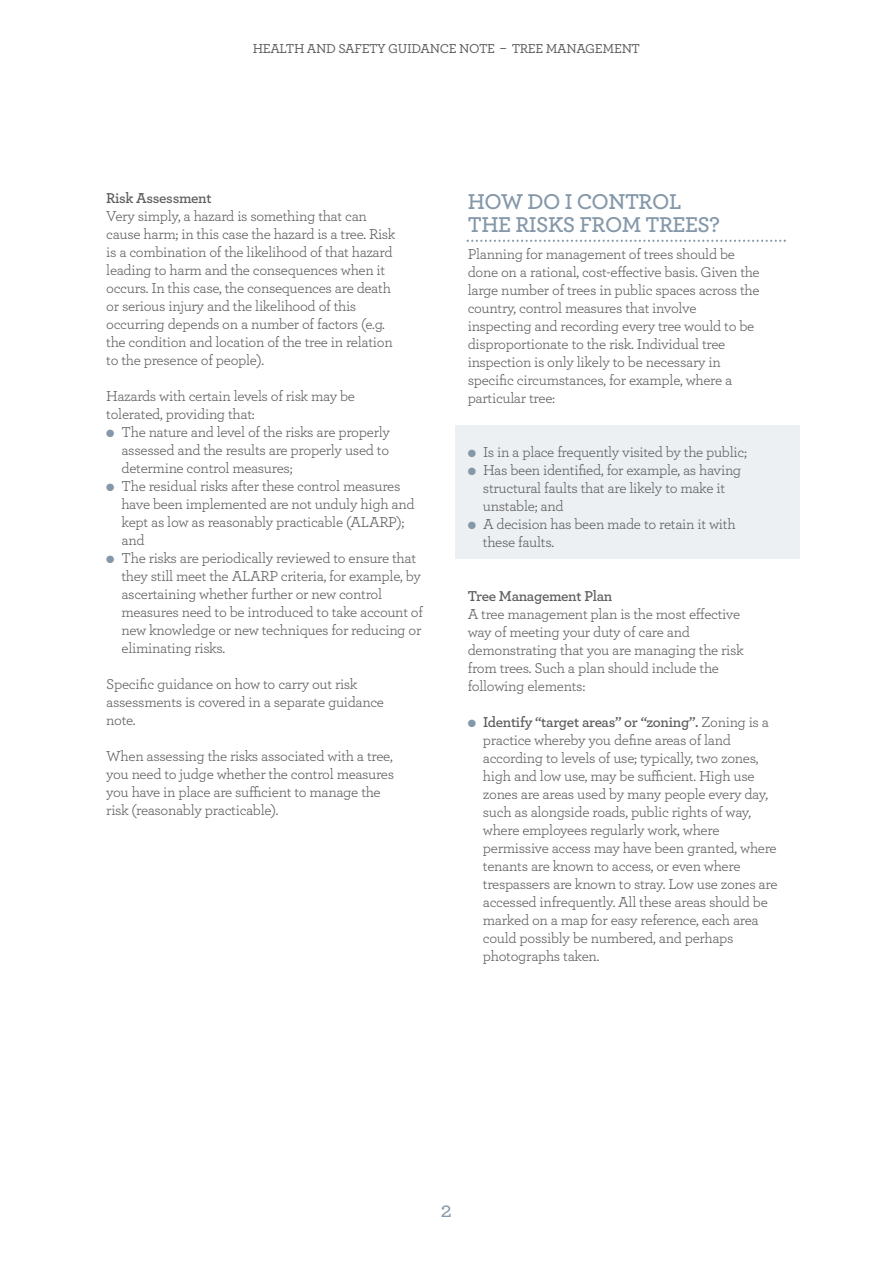
<style>
.page{position:relative;width:893px;height:1263px;background:#fff}
.page>*{position:absolute;margin:0;border:0;box-sizing:border-box;transform-origin:0 0}
.t1{font:600 22.5px/22.5px "Archer";letter-spacing:-.02em;color:#8498a9}
.t2{font:500 22.5px "Archer";color:#8498a9}
.t3{font:15px/18px "Archer";letter-spacing:-.02em;color:#5d5c5d}
.t4{font:600 15px "Archer";letter-spacing:-.02em;color:#5d5c5d}
.t5{font:500 13.5px "Archer";letter-spacing:-.025em;color:#5d5c5d}
.s1{color:#8498a9}
.s2{font-weight:600}
</style>
<div class="page">
<div style="left:455px;top:425px;width:344px;height:134px;background:#ecf0f2"></div>
<svg style="left:467px;top:240px;width:319px;height:2px"></svg>
<p class="t5" style="left:253px;top:44px;width:389px">HEALTH AND SAFETY GUIDANCE NOTE – TREE MANAGEMENT</p>
<p class="t4" style="left:106px;top:193px;width:107px">Risk Assessment</p>
<p class="t3" style="left:106px;top:209px;width:291px">Very simply, a hazard is something that can cause harm; in this case the hazard is a tree. Risk is a combination of the likelihood of that hazard leading to harm and the consequences when it occurs. In this case, the consequences are death or serious injury and the likelihood of this occurring depends on a number of factors (e.g. the condition and location of the tree in relation to the presence of people).</p>
<p class="t3" style="left:106px;top:389px;width:250px">Hazards with certain levels of risk may be tolerated, providing that:</p>
<p class="t3" style="left:121px;top:425px;width:270px;text-align:justify;text-indent:-15px"><span class="s1">●</span> The nature and level of the risks are properly assessed and the results are properly used to determine control measures;</p>
<p class="t3" style="left:121px;top:479px;width:295px;text-indent:-15px"><span class="s1">●</span> The residual risks after these control measures have been implemented are not unduly high and kept as low as reasonably practicable (ALARP); and</p>
<p class="t3" style="left:121px;top:551px;width:303px;text-indent:-15px"><span class="s1">●</span> The risks are periodically reviewed to ensure that they still meet the ALARP criteria, for example, by ascertaining whether further or new control measures need to be introduced to take account of new knowledge or new techniques for reducing or eliminating risks.</p>
<p class="t3" style="left:106px;top:677px;width:279px">Specific guidance on how to carry out risk assessments is covered in a separate guidance note.</p>
<p class="t3" style="left:106px;top:749px;width:289px">When assessing the risks associated with a tree, you need to judge whether the control measures you have in place are sufficient to manage the risk (reasonably practicable).</p>
<h1 class="t1" style="left:468px;top:193px;width:254px">HOW DO I CONTROL<br>THE RISKS FROM TREES?</h1>
<p class="t3" style="left:468px;top:246px;width:294px">Planning for management of trees should be done on a rational, cost-effective basis. Given the large number of trees in public spaces across the country, control measures that involve inspecting and recording every tree would to be disproportionate to the risk. Individual tree inspection is only likely to be necessary in specific circumstances, for example, where a particular tree:</p>
<p class="t3" style="left:468px;top:444px;width:281px"><span class="s1">●</span> Is in a place frequently visited by the public;</p>
<p class="t3" style="left:483px;top:462px;width:260px;text-indent:-15px"><span class="s1">●</span> Has been identified, for example, as having structural faults that are likely to make it unstable; and</p>
<p class="t3" style="left:483px;top:516px;width:254px;text-indent:-15px"><span class="s1">●</span> A decision has been made to retain it with these faults.</p>
<p class="t4" style="left:468px;top:591px;width:146px">Tree Management Plan</p>
<p class="t3" style="left:468px;top:606px;width:277px">A tree management plan is the most effective way of meeting your duty of care and demonstrating that you are managing the risk from trees. Such a plan should include the following elements:</p>
<p class="t3" style="left:483px;top:714px;width:296px;text-indent:-15px"><span class="s1">●</span> <span class="s2">Identify “target areas” or “zoning”.</span> Zoning is a practice whereby you define areas of land according to levels of use; typically, two zones, high and low use, may be sufficient. High use zones are areas used by many people every day, such as alongside roads, public rights of way, where employees regularly work, where permissive access may have been granted, where tenants are known to access, or even where trespassers are known to stray. Low use zones are accessed infrequently. All these areas should be marked on a map for easy reference, each area could possibly be numbered, and perhaps photographs taken.</p>
<h1 class="t2" style="left:441px;top:1202px;width:13px">2</h1>
</div>
